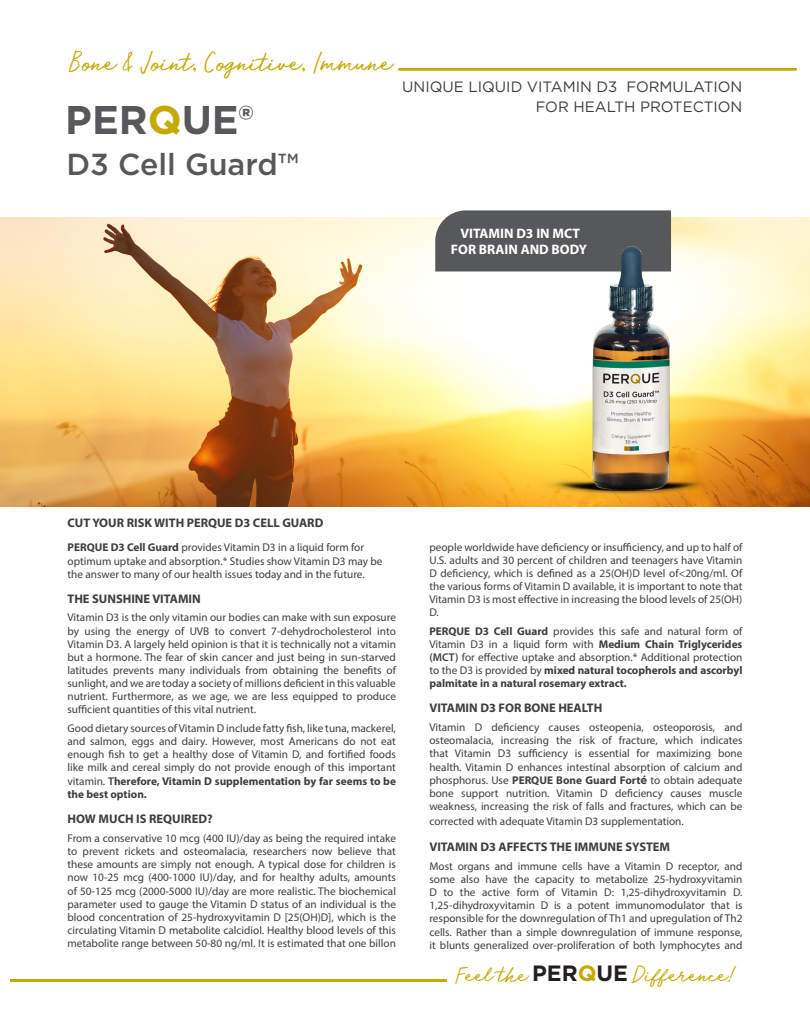
<style>
.page{position:relative;width:810px;height:1035px;background:#fff}
.page>*{position:absolute;margin:0;border:0;box-sizing:border-box;transform-origin:0 0}
.t1{font:700 40px "Gotham";color:#57585a}
.bulletss{font:500 30.38px "Gotham";color:#57585a}
.t2{font:26.25px "Run Wild";color:#c5a904}
.t3{font:22.12px "Run Wild";color:#c5a904}
.tittle_2{font:15px/20px "Gotham";color:#3e3e3f;text-align:right}
.t4{font:700 13.75px/16.2px "Myriad Pro";color:#fff;text-align:center}
.t5{font:700 12.5px "Myriad Pro";color:#3e3e3f}
.text{font:11.25px/13.1px "Myriad Pro";color:#3e3e3f;text-align:justify}
.s1{color:#c5a904}
.s2{font-weight:700}
.s3{font-weight:600}
.s4{font-family:"Gotham";font-weight:700}
.s5{font-family:"Gotham";font-weight:700;color:#231f20}
</style>
<div class="page">
<hr style="left:10px;top:980px;width:436px;height:2px;background:#c5a904">
<svg style="left:398px;top:68px;width:399px;height:3px"></svg>
<img style="left:0;top:217px;width:810px;height:290px">
<svg style="left:435px;top:210px;width:39px;height:62px;background:#68696a"></svg>
<img style="left:474px;top:210px;width:318px;height:292px">
<p class="t2" style="left:69px;top:45px;width:325px">Bone &amp; Joint, Cognitive, Immune</p>
<p class="t1" style="left:65px;top:94px;width:190px">PER<span class="s1">Q</span>UE®</p>
<p class="bulletss" style="left:66px;top:144px;width:234px">D3 Cell Guard™</p>
<p class="tittle_2" style="left:402px;top:77px;width:342px">UNIQUE LIQUID VITAMIN D3 FORMULATION<br>FOR HEALTH PROTECTION</p>
<p class="t4" style="left:451px;top:225px;width:138px">VITAMIN D3 IN MCT<br>FOR BRAIN AND BODY</p>
<p class="t5" style="left:68px;top:515px;width:257px">CUT YOUR RISK WITH PERQUE D3 CELL GUARD</p>
<p class="text" style="left:68px;top:541px;width:317px;text-align:left"><span class="s2">PERQUE D3 Cell Guard</span> provides Vitamin D3 in a liquid form for optimum uptake and absorption.* Studies show Vitamin D3 may be the answer to many of our health issues today and in the future.</p>
<p class="t5" style="left:68px;top:590px;width:135px">THE SUNSHINE VITAMIN</p>
<p class="text" style="left:68px;top:611px;width:330px">Vitamin D3 is the only vitamin our bodies can make with sun exposure by using the energy of UVB to convert 7-dehydrocholesterol into Vitamin D3. A largely held opinion is that it is technically not a vitamin but a hormone. The fear of skin cancer and just being in sun-starved latitudes prevents many individuals from obtaining the benefits of sunlight, and we are today a society of millions deficient in this valuable nutrient. Furthermore, as we age, we are less equipped to produce sufficient quantities of this vital nutrient.</p>
<p class="text" style="left:68px;top:721px;width:330px">Good dietary sources of Vitamin D include fatty fish, like tuna, mackerel, and salmon, eggs and dairy. However, most Americans do not eat enough fish to get a healthy dose of Vitamin D, and fortified foods like milk and cereal simply do not provide enough of this important vitamin. <span class="s3">T</span><span class="s2">herefore, Vitamin D supplementation by far seems to be the best option.</span></p>
<p class="t5" style="left:68px;top:811px;width:147px">HOW MUCH IS REQUIRED?</p>
<p class="text" style="left:68px;top:832px;width:330px">From a conservative 10 mcg (400 IU)/day as being the required intake to prevent rickets and osteomalacia, researchers now believe that these amounts are simply not enough. A typical dose for children is now 10-25 mcg (400-1000 IU)/day, and for healthy adults, amounts of 50-125 mcg (2000-5000 IU)/day are more realistic. The biochemical parameter used to gauge the Vitamin D status of an individual is the blood concentration of 25-hydroxyvitamin D [25(OH)D], which is the circulating Vitamin D metabolite calcidiol. Healthy blood levels of this metabolite range between 50-80 ng/ml. It is estimated that one billon</p>
<p class="text" style="left:429px;top:540px;width:315px">people worldwide have deficiency or insufficiency, and up to half of U.S. adults and 30 percent of children and teenagers have Vitamin D deficiency, which is defined as a 25(OH)D level of&lt;20ng/ml. Of the various forms of Vitamin D available, it is important to note that Vitamin D3 is most effective in increasing the blood levels of 25(OH)<br>D.</p>
<p class="text" style="left:429px;top:624px;width:315px"><span class="s2">PERQUE D3 Cell Guard</span> provides this safe and natural form of Vitamin D3 in a liquid form with <span class="s2">Medium Chain Triglycerides </span><span class="s3">(MCT)</span> for effective uptake and absorption.* Additional protection to the D3 is provided by <span class="s2">mixed natural tocopherols and ascorbyl palmitate in a natural rosemary extract.</span></p>
<p class="t5" style="left:429px;top:700px;width:174px">VITAMIN D3 FOR BONE HEALTH</p>
<p class="text" style="left:429px;top:721px;width:315px">Vitamin D deficiency causes osteopenia, osteoporosis, and osteomalacia, increasing the risk of fracture, which indicates that Vitamin D3 sufficiency is essential for maximizing bone health. Vitamin D enhances intestinal absorption of calcium and phosphorus. Use <span class="s2">PERQUE Bone Guard Fort</span><span class="s4">é</span> to obtain adequate bone support nutrition. Vitamin D deficiency causes muscle weakness, increasing the risk of falls and fractures, which can be</p>
<p class="text" style="left:429px;top:814px;width:256px">corrected with adequate Vitamin D3 supplementation.</p>
<p class="t5" style="left:429px;top:839px;width:242px">VITAMIN D3 AFFECTS THE IMMUNE SYSTEM</p>
<p class="text" style="left:429px;top:859px;width:315px">Most organs and immune cells have a Vitamin D receptor, and some also have the capacity to metabolize 25-hydroxyvitamin D to the active form of Vitamin D: 1,25-dihydroxyvitamin D.<br>1,25-dihydroxyvitamin D is a potent immunomodulator that is responsible for the downregulation of Th1 and upregulation of Th2 cells. Rather than a simple downregulation of immune response, it blunts generalized over-proliferation of both lymphocytes and</p>
<p class="t3" style="left:455px;top:960px;width:280px">Feel the <span class="s5">PER</span><span class="s4">Q</span><span class="s5">UE</span> Difference!</p>
</div>
